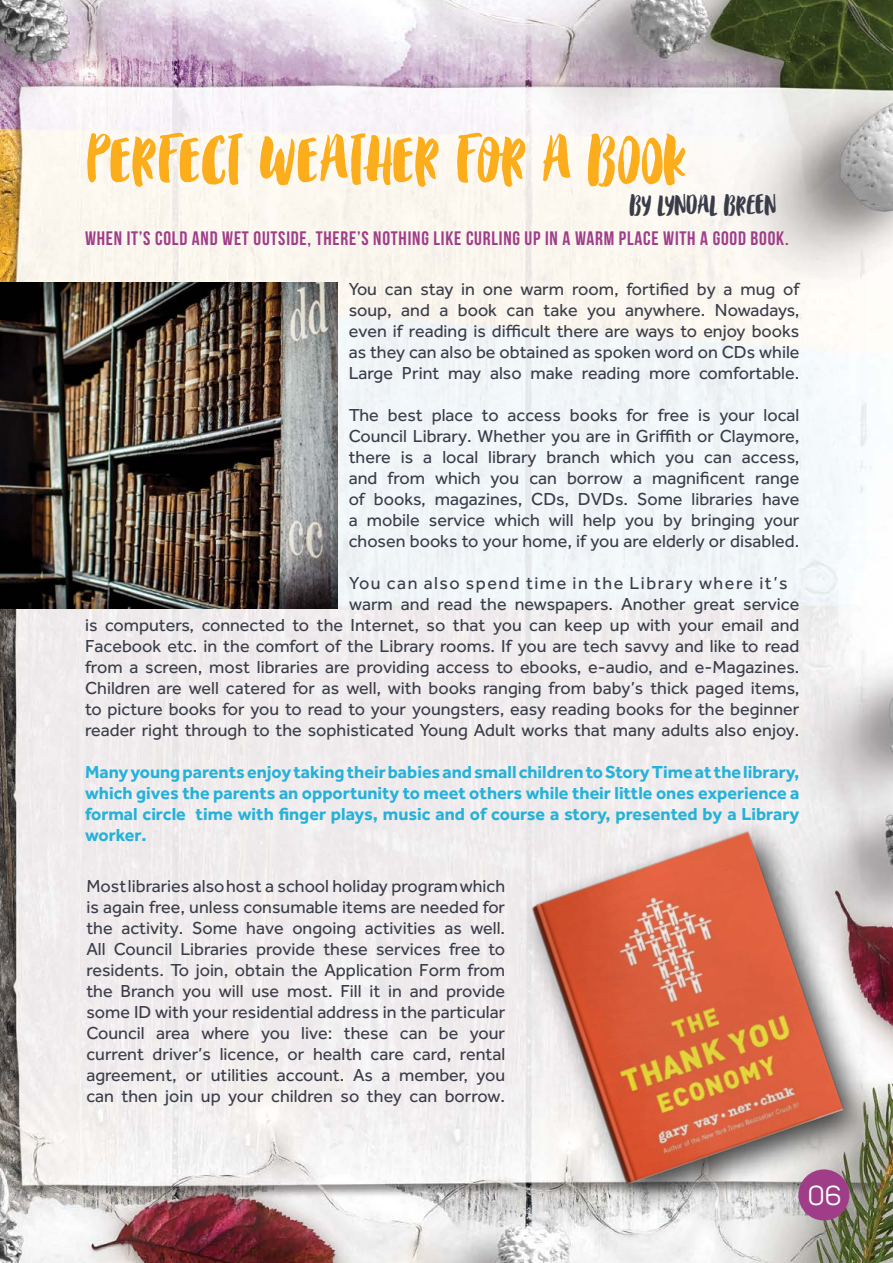
<style>
.page{position:relative;width:893px;height:1263px;background:#fff}
.page>*{position:absolute;margin:0;border:0;box-sizing:border-box;transform-origin:0 0}
.t1{font:66px "Hustle Sans";color:#fbad1b}
.t2{font:27px "Hustle Sans";color:#3a3d49}
.t3{font:27px "Panton";color:#fff}
.t4{font:19.5px "Bebas Neue";letter-spacing:.04em;color:#9f3d89}
.t5{font:18px/21px "Effra";color:#3a3d49;text-align:justify}
.t6{font:700 18px/21px "Effra";color:#24b1da;text-align:justify}
.t7{font:18px "Effra";letter-spacing:.08em;color:#3a3d49}
</style>
<div class="page">
<img style="left:0;top:0;width:893px;height:1263px">
<img style="left:0;top:283px;width:337px;height:326px">
<img style="left:359px;top:745px;width:534px;height:518px">
<div style="left:798px;top:1169px;width:51px;height:51px;background:#9f3d89;border-radius:50%"></div>
<h1 class="t1" style="left:86px;top:118px;width:602px">PERFECT WEATHER FOR A BOOK</h1>
<h2 class="t2" style="left:629px;top:188px;width:148px">BY LYNDAL BREEN</h2>
<p class="t4" style="left:85px;top:228px;width:705px">WHEN IT’S COLD AND WET OUTSIDE, THERE’S NOTHING LIKE CURLING UP IN A WARM PLACE WITH A GOOD BOOK.</p>
<p class="t5" style="left:349px;top:278px;width:452px">You can stay in one warm room, fortified by a mug of soup, and a book can take you anywhere. Nowadays, even if reading is difficult there are ways to enjoy books as they can also be obtained as spoken word on CDs while Large Print may also make reading more comfortable.</p>
<p class="t5" style="left:349px;top:404px;width:452px">The best place to access books for free is your local Council Library. Whether you are in Griffith or Claymore, there is a local library branch which you can access, and from which you can borrow a magnificent range of books, magazines, CDs, DVDs. Some libraries have a mobile service which will help you by bringing your chosen books to your home, if you are elderly or disabled.</p>
<p class="t7" style="left:349px;top:572px;width:440px">You can also spend time in the Library where it’s</p>
<p class="t5" style="left:349px;top:593px;width:452px">warm and read the newspapers. Another great service</p>
<p class="t5" style="left:85px;top:614px;width:716px">is computers, connected to the Internet, so that you can keep up with your email and</p>
<p class="t5" style="left:85px;top:635px;width:716px">Facebook etc. in the comfort of the Library rooms. If you are tech savvy and like to read</p>
<p class="t5" style="left:85px;top:656px;width:716px">from a screen, most libraries are providing access to ebooks, e-audio, and e-Magazines.</p>
<p class="t5" style="left:85px;top:677px;width:716px">Children are well catered for as well, with books ranging from baby’s thick paged items,</p>
<p class="t5" style="left:85px;top:698px;width:716px">to picture books for you to read to your youngsters, easy reading books for the beginner</p>
<p class="t5" style="left:85px;top:719px;width:716px">reader right through to the sophisticated Young Adult works that many adults also enjoy.</p>
<p class="t6" style="left:85px;top:761px;width:716px">Many young parents enjoy taking their babies and small children to Story Time at the library, which gives the parents an opportunity to meet others while their little ones experience a formal circle time with finger plays, music and of course a story, presented by a Library worker.</p>
<p class="t5" style="left:86px;top:876px;width:420px">Most libraries also host a school holiday program which is again free, unless consumable items are needed for the activity. Some have ongoing activities as well.<br>All Council Libraries provide these services free to residents. To join, obtain the Application Form from the Branch you will use most. Fill it in and provide some ID with your residential address in the particular Council area where you live: these can be your current driver’s licence, or health care card, rental agreement, or utilities account. As a member, you can then join up your children so they can borrow.</p>
<h2 class="t3" style="left:808px;top:1179px;width:35px">06</h2>
</div>
